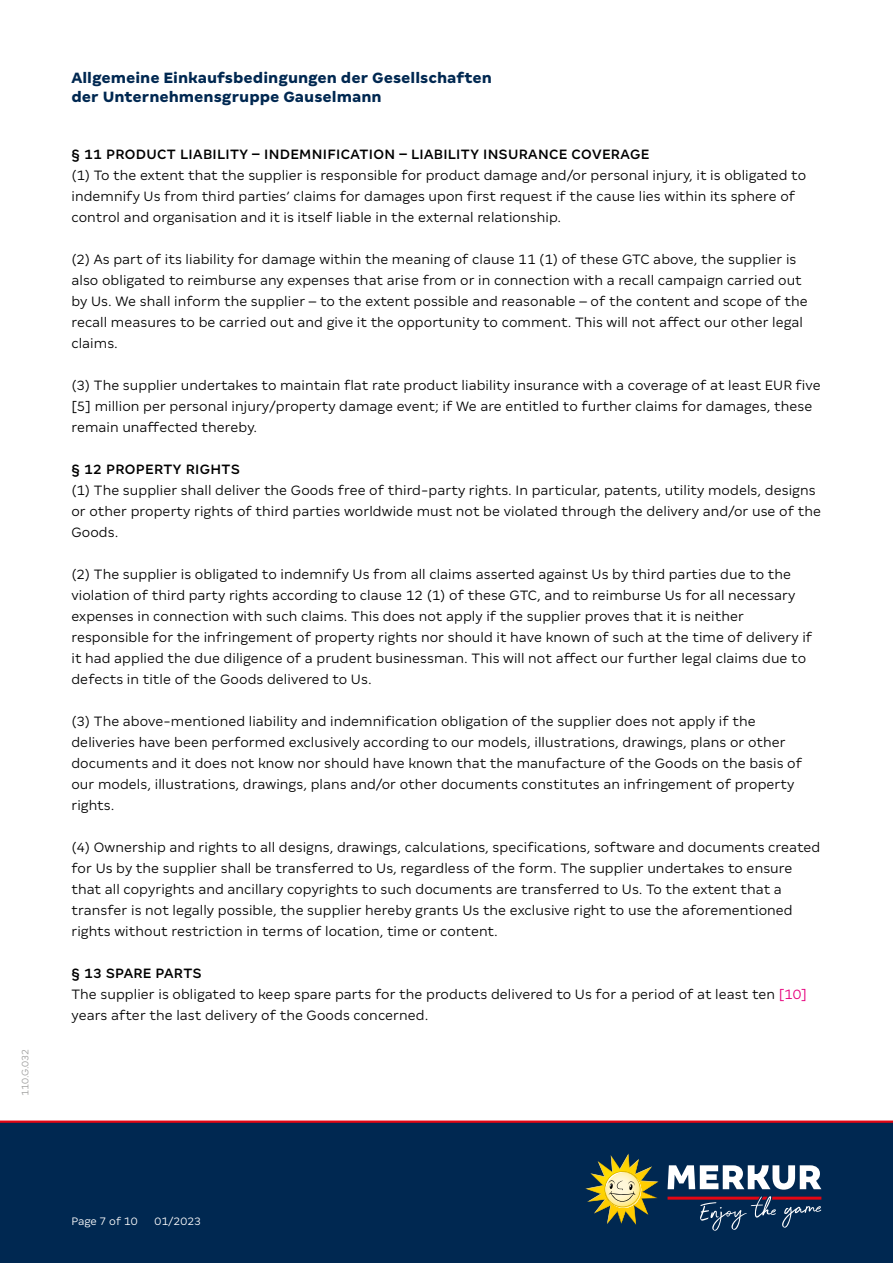
<style>
.page{position:relative;width:893px;height:1263px;background:#fff}
.page>*{position:absolute;margin:0;border:0;box-sizing:border-box;transform-origin:0 0}
.t1{font:800 16.5px/19.5px "Merkur Sans";color:#002851}
.t2{font:300 15px/21px "Merkur Sans";letter-spacing:.005em;color:#000}
.t3{font:500 15px "Merkur Sans";letter-spacing:.025em;color:#000}
.t4{font:300 12px "Merkur Sans";color:#fff}
.t5{font:300 10.5px "Merkur Sans";color:#9d9d9c}
.s1{font-weight:500}
.s2{color:#e6007d}
</style>
<div class="page">
<div style="left:0;top:1121px;width:893px;height:142px;background:#002851"></div>
<hr style="left:0;top:1120px;width:893px;height:3px;background:#e30613">
<svg style="left:585px;top:1153px;width:73px;height:72px"></svg>
<svg style="left:668px;top:1165px;width:153px;height:24px"></svg>
<svg style="left:668px;top:1196px;width:153px;height:35px"></svg>
<p class="t5" style="left:19px;top:1096px;width:49px;rotate:-90deg">110.G.032</p>
<p class="t1" style="left:71px;top:67px;width:422px">Allgemeine Einkaufsbedingungen der Gesellschaften der Unternehmensgruppe Gauselmann</p>
<p class="t3" style="left:71px;top:146px;width:579px">§ 11 PRODUCT LIABILITY – INDEMNIFICATION – LIABILITY INSURANCE COVERAGE</p>
<p class="t2" style="left:71px;top:165px;width:736px">(1) To the extent that the supplier is responsible for product damage and/or personal injury, it is obligated to indemnify Us from third parties’ claims for damages upon first request if the cause lies within its sphere of control and organisation and it is itself liable in the external relationship.</p>
<p class="t2" style="left:71px;top:249px;width:738px">(2) As part of its liability for damage within the meaning of clause 11 (1) of these GTC above, the supplier is also obligated to reimburse any expenses that arise from or in connection with a recall campaign carried out by Us. We shall inform the supplier – to the extent possible and reasonable – of the content and scope of the recall measures to be carried out and give it the opportunity to comment. This will not affect our other legal claims.</p>
<p class="t2" style="left:71px;top:375px;width:751px">(3) The supplier undertakes to maintain flat rate product liability insurance with a coverage of at least EUR five [5] million per personal injury/property damage event; if We are entitled to further claims for damages, these remain unaffected thereby.</p>
<p class="t3" style="left:71px;top:461px;width:170px">§ 12 PROPERTY RIGHTS</p>
<p class="t2" style="left:71px;top:480px;width:751px">(1) The supplier shall deliver the Goods free of third-party rights. In particular, patents, utility models, designs or other property rights of third parties worldwide must not be violated through the delivery and/or use of the<br>Goods.</p>
<p class="t2" style="left:71px;top:564px;width:742px">(2) The supplier is obligated to indemnify Us from all claims asserted against Us by third parties due to the violation of third party rights according to clause 12 (1) of these GTC, and to reimburse Us for all necessary expenses in connection with such claims. This does not apply if the supplier proves that it is neither responsible for the infringement of property rights nor should it have known of such at the time of delivery if it had applied the due diligence of a prudent businessman. This will not affect our further legal claims due to defects in title of the Goods delivered to Us.</p>
<p class="t2" style="left:71px;top:711px;width:732px">(3) The above-mentioned liability and indemnification obligation of the supplier does not apply if the deliveries have been performed exclusively according to our models, illustrations, drawings, plans or other documents and it does not know nor should have known that the manufacture of the Goods on the basis of our models, illustrations, drawings, plans and/or other documents constitutes an infringement of property rights.</p>
<p class="t2" style="left:71px;top:837px;width:750px">(4) Ownership and rights to all designs, drawings, calculations, specifications, software and documents created for Us by the supplier shall be transferred to Us, regardless of the form. The supplier undertakes to ensure that all copyrights and ancillary copyrights to such documents are transferred to Us. To the extent that a transfer is not legally possible, the supplier hereby grants Us the exclusive right to use the aforementioned rights without restriction in terms of location, time or content.</p>
<p class="t2" style="left:71px;top:963px;width:737px"><span class="s1">§ 13 SPARE PARTS<br></span>The supplier is obligated to keep spare parts for the products delivered to Us for a period of at least ten <span class="s2">[10] </span>years after the last delivery of the Goods concerned.</p>
<p class="t4" style="left:71px;top:1214px;width:68px">Page 7 of 10</p>
<p class="t4" style="left:154px;top:1214px;width:48px">01/2023</p>
</div>
